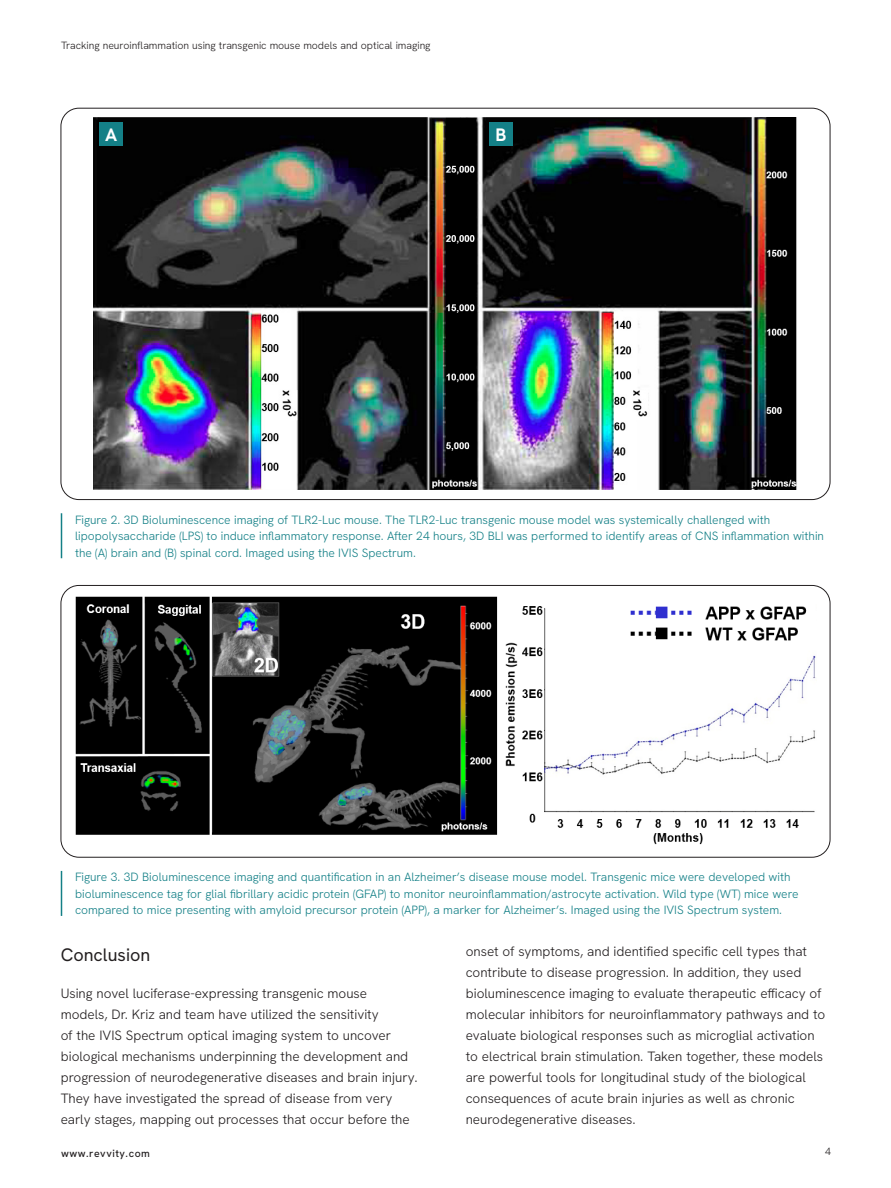
<style>
.page{position:relative;width:891px;height:1188px;background:#fff}
.page>*{position:absolute;margin:0;border:0;box-sizing:border-box;transform-origin:0 0}
.Sub_Head{font:18px "Hanken Grotesk";color:#231f20}
.t1{font:700 18px "Hanken Grotesk";color:#fff}
.Body_Copy{font:300 13.5px/21px "Hanken Grotesk";color:#231f20}
.Captions{font:300 12px/16.5px "Hanken Grotesk";color:#148087}
.t2{font:300 10.5px "Hanken Grotesk";color:#231f20}
.t3{font:500 10.5px "Hanken Grotesk";letter-spacing:.05em;color:#231f20}
</style>
<div class="page">
<img style="left:93px;top:118px;width:704px;height:372px">
<img style="left:75px;top:596px;width:741px;height:249px">
<hr style="left:61px;top:513px;width:1px;height:45px;background:#148087">
<hr style="left:61px;top:871px;width:1px;height:45px;background:#148087">
<div style="left:99px;top:122px;width:24px;height:24px;background:#148087"></div>
<div style="left:489px;top:122px;width:24px;height:24px;background:#148087"></div>
<p class="t2" style="left:61px;top:39px;width:371px">Tracking neuroinflammation using transgenic mouse models and optical imaging</p>
<p class="t1" style="left:105px;top:123px;width:14px">A</p>
<p class="t1" style="left:496px;top:123px;width:12px">B</p>
<p class="Captions" style="left:75px;top:511px;width:751px">Figure 2. 3D Bioluminescence imaging of TLR2-Luc mouse. The TLR2-Luc transgenic mouse model was systemically challenged with lipopolysaccharide (LPS) to induce inflammatory response. After 24 hours, 3D BLI was performed to identify areas of CNS inflammation within the (A) brain and (B) spinal cord. Imaged using the IVIS Spectrum.</p>
<p class="Captions" style="left:75px;top:869px;width:725px">Figure 3. 3D Bioluminescence imaging and quantification in an Alzheimer’s disease mouse model. Transgenic mice were developed with bioluminescence tag for glial fibrillary acidic protein (GFAP) to monitor neuroinflammation/astrocyte activation. Wild type (WT) mice were compared to mice presenting with amyloid precursor protein (APP), a marker for Alzheimer’s. Imaged using the IVIS Spectrum system.</p>
<p class="Sub_Head" style="left:61px;top:943px;width:91px">Conclusion</p>
<p class="Body_Copy" style="left:61px;top:983px;width:359px">Using novel luciferase-expressing transgenic mouse<br>models, Dr. Kriz and team have utilized the sensitivity<br>of the IVIS Spectrum optical imaging system to uncover biological mechanisms underpinning the development and progression of neurodegenerative diseases and brain injury.<br>They have investigated the spread of disease from very early stages, mapping out processes that occur before the</p>
<p class="Body_Copy" style="left:466px;top:941px;width:361px">onset of symptoms, and identified specific cell types that contribute to disease progression. In addition, they used bioluminescence imaging to evaluate therapeutic efficacy of molecular inhibitors for neuroinflammatory pathways and to evaluate biological responses such as microglial activation to electrical brain stimulation. Taken together, these models are powerful tools for longitudinal study of the biological consequences of acute brain injuries as well as chronic neurodegenerative diseases.</p>
<p class="t3" style="left:61px;top:1147px;width:90px">www.revvity.com</p>
<p class="t2" style="left:825px;top:1145px;width:7px">4</p>
</div>
